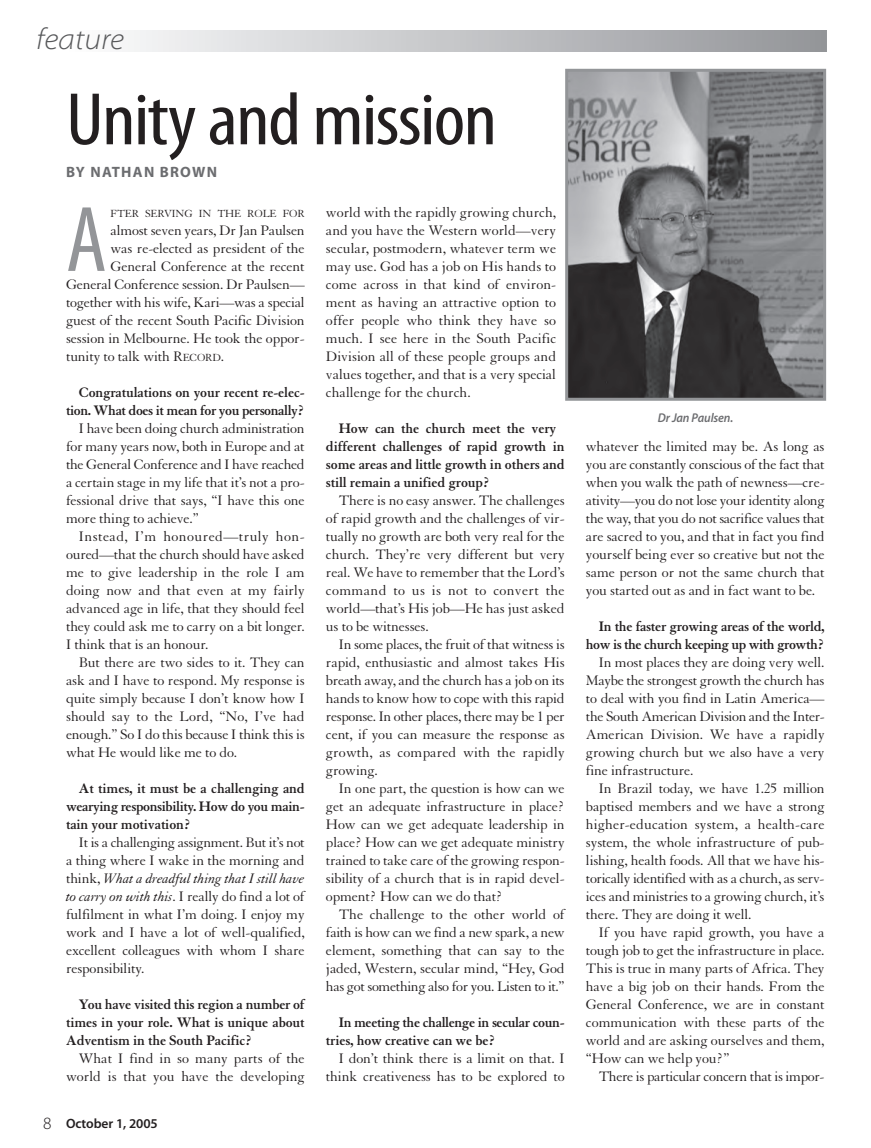
<style>
.page{position:relative;width:871px;height:1148px;background:#fff}
.page>*{position:absolute;margin:0;border:0;box-sizing:border-box;transform-origin:0 0}
.t1{font:condensed 94.05px "Myriad Pro";color:#939598}
.t2{font:condensed 75px "Myriad Pro";letter-spacing:-.02em;color:#231f20;scale:1.1 1}
.t3{font:italic 300 semi-expanded 30px "Myriad Pro";color:#57585a}
.t4{font:15px/18px "Granjon";letter-spacing:-.01em;color:#231f20;text-align:justify}
.t5{font:700 15px/18px "Granjon";letter-spacing:-.01em;color:#231f20;text-align:right}
.t6{font:700 15px "Myriad Pro";letter-spacing:.085em;color:#6c6d70}
.t7{font:600 13.5px "Myriad Pro";letter-spacing:-.005em;color:#231f20}
.t8{font:italic 600 12.75px "Myriad Pro";letter-spacing:-.01em;color:#6c6d70;scale:.95 1}
.t9{font:11.25px "Granjon";letter-spacing:-.01em;color:#231f20}
.s1{font-size:11.25px}
.s2{font-style:italic}
.s3{font-weight:300;font-size:17.25px}
</style>
<div class="page">
<svg style="left:128px;top:30px;width:699px;height:371px"></svg>
<h3 class="t3" style="left:36px;top:28px;width:89px">feature</h3>
<h2 class="t2" style="left:66px;top:91px;width:393px">Unity and mission</h2>
<p class="t6" style="left:66px;top:166px;width:153px">BY NATHAN BROWN</p>
<h1 class="t1" style="left:66px;top:204px;width:42px">A</h1>
<p class="t9" style="left:110px;top:209px;width:196px">FTER SERVING IN THE ROLE FOR</p>
<p class="t4" style="left:110px;top:222px;width:196px">almost seven years, Dr Jan Paulsen</p>
<p class="t4" style="left:110px;top:240px;width:196px">was re-elected as president of the</p>
<p class="t4" style="left:110px;top:258px;width:196px">General Conference at the recent</p>
<p class="t4" style="left:66px;top:276px;width:240px">General Conference session. Dr Paulsen—</p>
<p class="t4" style="left:66px;top:294px;width:240px">together with his wife, Kari—was a special</p>
<p class="t4" style="left:66px;top:312px;width:240px">guest of the recent South Pacific Division</p>
<p class="t4" style="left:66px;top:330px;width:240px">session in Melbourne. He took the oppor-</p>
<p class="t4" style="left:66px;top:348px;width:159px">tunity to talk with R<span class="s1">ECORD</span>.</p>
<p class="t5" style="left:66px;top:384px;width:240px">Congratulations on your recent re-elec&shy;tion. What does it mean for you personally?</p>
<p class="t4" style="left:66px;top:420px;width:240px;text-indent:13px">I have been doing church administration for many years now, both in Europe and at the General Conference and I have reached a certain stage in my life that it’s not a pro&shy;fessional drive that says, “I have this one more thing to achieve.”</p>
<p class="t4" style="left:66px;top:528px;width:240px;text-indent:13px">Instead, I’m honoured—truly hon&shy;oured—that the church should have asked me to give leadership in the role I am doing now and that even at my fairly advanced age in life, that they should feel they could ask me to carry on a bit longer.<br>I think that is an honour.</p>
<p class="t4" style="left:66px;top:654px;width:240px;text-indent:13px">But there are two sides to it. They can ask and I have to respond. My response is quite simply because I don’t know how I should say to the Lord, “No, I’ve had enough.” So I do this because I think this is what He would like me to do.</p>
<p class="t5" style="left:66px;top:780px;width:240px;text-align:justify;text-indent:13px">At times, it must be a challenging and wearying responsibility. How do you main&shy;tain your motivation?</p>
<p class="t4" style="left:66px;top:834px;width:240px;text-indent:13px">It is a challenging assignment. But it’s not a thing where I wake in the morning and think, <span class="s2">What a dreadful thing that I still have to carry on with this</span>. I really do find a lot of fulfilment in what I’m doing. I enjoy my work and I have a lot of well-qualified, excellent colleagues with whom I share responsibility.</p>
<p class="t5" style="left:66px;top:996px;width:240px;text-align:justify;text-indent:13px">You have visited this region a number of times in your role. What is unique about Adventism in the South Pacific?</p>
<p class="t4" style="left:66px;top:1050px;width:240px;text-align:right">What I find in so many parts of the world is that you have the developing</p>
<p class="t7" style="left:43px;top:1117px;width:116px"><span class="s3">8</span> October 1, 2005</p>
<p class="t4" style="left:326px;top:204px;width:232px">world with the rapidly growing church, and you have the Western world—very secular, postmodern, whatever term we may use. God has a job on His hands to come across in that kind of environ&shy;ment as having an attractive option to offer people who think they have so much. I see here in the South Pacific Division all of these people groups and values together, and that is a very special challenge for the church.</p>
<p class="t5" style="left:326px;top:420px;width:240px;text-align:left;text-indent:13px">How can the church meet the very different challenges of rapid growth in some areas and little growth in others and still remain a unified group?</p>
<p class="t4" style="left:326px;top:492px;width:240px;text-indent:13px">There is no easy answer. The challenges of rapid growth and the challenges of vir&shy;tually no growth are both very real for the church. They’re very different but very real. We have to remember that the Lord’s command to us is not to convert the world—that’s His job—He has just asked us to be witnesses.</p>
<p class="t4" style="left:326px;top:636px;width:240px;text-indent:13px">In some places, the fruit of that witness is rapid, enthusiastic and almost takes His breath away, and the church has a job on its hands to know how to cope with this rapid response. In other places, there may be 1 per cent, if you can measure the response as growth, as compared with the rapidly growing.</p>
<p class="t4" style="left:326px;top:780px;width:240px;text-indent:13px">In one part, the question is how can we get an adequate infrastructure in place?<br>How can we get adequate leadership in place? How can we get adequate ministry trained to take care of the growing respon&shy;sibility of a church that is in rapid devel&shy;opment? How can we do that?</p>
<p class="t4" style="left:326px;top:906px;width:240px;text-indent:13px">The challenge to the other world of faith is how can we find a new spark, a new element, something that can say to the jaded, Western, secular mind, “Hey, God has got something also for you. Listen to it.”</p>
<p class="t5" style="left:326px;top:1014px;width:240px;text-align:left;text-indent:13px">In meeting the challenge in secular coun&shy;tries, how creative can we be?</p>
<p class="t4" style="left:326px;top:1050px;width:240px;text-align:right">I don’t think there is a limit on that. I think creativeness has to be explored to</p>
<p class="t8" style="left:657px;top:412px;width:81px">Dr Jan Paulsen.</p>
<p class="t4" style="left:586px;top:438px;width:240px">whatever the limited may be. As long as you are constantly conscious of the fact that when you walk the path of newness—cre&shy;ativity—you do not lose your identity along the way, that you do not sacrifice values that are sacred to you, and that in fact you find yourself being ever so creative but not the same person or not the same church that you started out as and in fact want to be.</p>
<p class="t5" style="left:586px;top:618px;width:240px">In the faster growing areas of the world, how is the church keeping up with growth?</p>
<p class="t4" style="left:586px;top:654px;width:240px;text-indent:13px">In most places they are doing very well.<br>Maybe the strongest growth the church has to deal with you find in Latin America— the South American Division and the Inter-American Division. We have a rapidly growing church but we also have a very fine infrastructure.</p>
<p class="t4" style="left:586px;top:780px;width:240px;text-indent:13px">In Brazil today, we have 1.25 million baptised members and we have a strong higher-education system, a health-care system, the whole infrastructure of pub&shy;lishing, health foods. All that we have his&shy;torically identified with as a church, as serv&shy;ices and ministries to a growing church, it’s there. They are doing it well.</p>
<p class="t4" style="left:586px;top:924px;width:240px;text-indent:13px">If you have rapid growth, you have a tough job to get the infrastructure in place.<br>This is true in many parts of Africa. They have a big job on their hands. From the General Conference, we are in constant communication with these parts of the world and are asking ourselves and them, “How can we help you?”</p>
<p class="t4" style="left:598px;top:1068px;width:227px">There is particular concern that is impor-</p>
</div>
